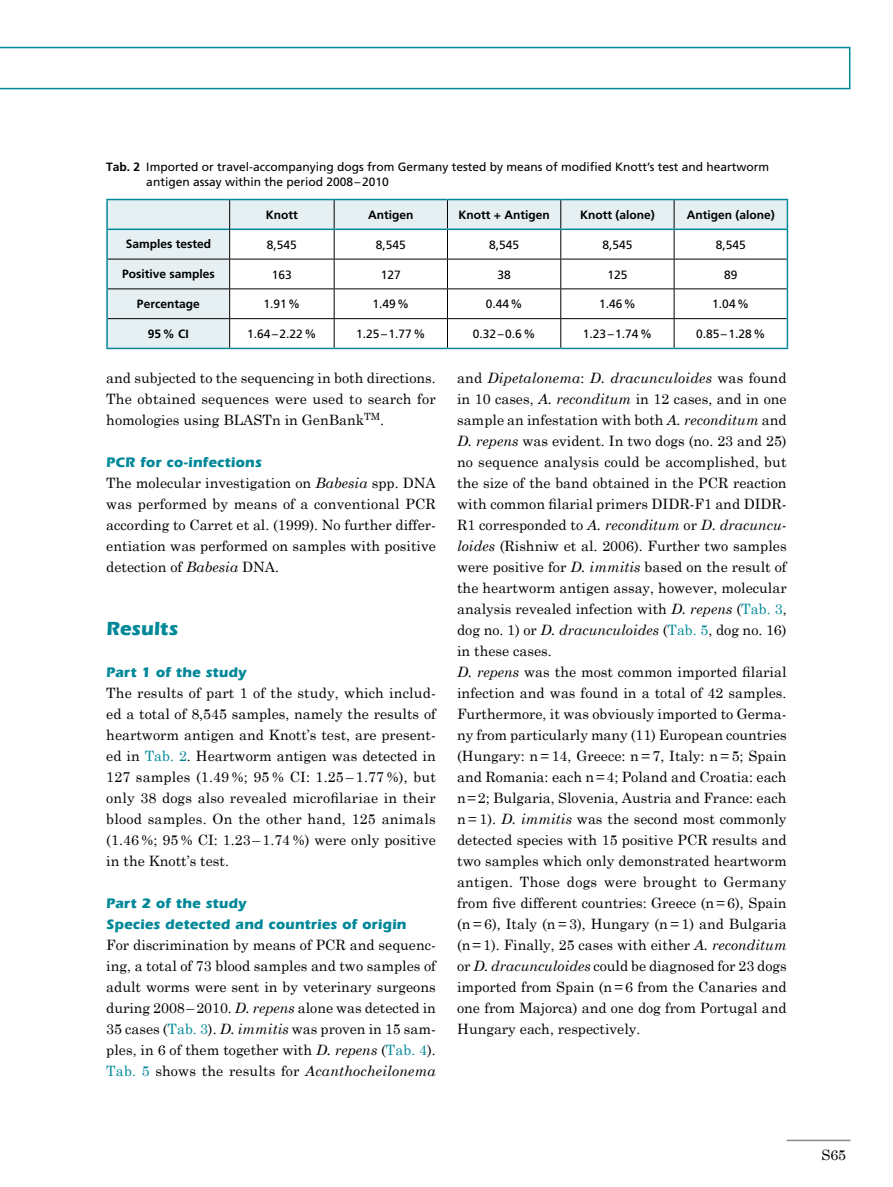
<style>
.page{position:relative;width:893px;height:1187px;background:#fff}
.page>*{position:absolute;margin:0;border:0;box-sizing:border-box;transform-origin:0 0}
.t1{font:700 19.5px "Itc Eras";letter-spacing:-.005em;color:#008898}
.t2{font:14.25px/21px "Century Schoolbook";color:#000;text-align:justify}
.t3{font:700 14.25px/21px "Itc Eras";letter-spacing:.01em;color:#008898}
.t4{font:12px/15px "Frutiger";color:#000}
.t5{font:700 12px "Frutiger";color:#000}
.s1{font-weight:700}
.s2{font-style:italic}
.s3{color:#008898}
</style>
<div class="page">
<hr style="left:787px;top:1139px;width:63px;height:1px;background:#878786">
<svg style="left:0;top:47px;width:850px;height:42px"></svg>
<svg style="left:108px;top:200px;width:679px;height:147px"></svg>
<hr style="left:230px;top:199px;width:104px;height:1px;background:#008898">
<hr style="left:334px;top:199px;width:113px;height:1px;background:#008898">
<hr style="left:447px;top:199px;width:114px;height:1px;background:#008898">
<hr style="left:561px;top:199px;width:113px;height:1px;background:#008898">
<hr style="left:674px;top:199px;width:114px;height:1px;background:#008898">
<hr style="left:230px;top:228px;width:104px;height:2px;background:#008898">
<hr style="left:334px;top:228px;width:113px;height:2px;background:#008898">
<hr style="left:447px;top:228px;width:114px;height:2px;background:#008898">
<hr style="left:561px;top:228px;width:113px;height:2px;background:#008898">
<hr style="left:674px;top:228px;width:114px;height:2px;background:#008898">
<svg style="left:787px;top:200px;width:1px;height:59px"></svg>
<hr style="left:787px;top:259px;width:1px;height:30px;background:#008898">
<svg style="left:787px;top:289px;width:1px;height:58px"></svg>
<hr style="left:230px;top:347px;width:104px;height:2px;background:#008898">
<hr style="left:334px;top:347px;width:113px;height:2px;background:#008898">
<hr style="left:447px;top:347px;width:114px;height:2px;background:#008898">
<hr style="left:561px;top:347px;width:113px;height:2px;background:#008898">
<hr style="left:674px;top:347px;width:114px;height:2px;background:#008898">
<hr style="left:230px;top:259px;width:104px;height:1px;background:#000">
<hr style="left:334px;top:259px;width:113px;height:1px;background:#000">
<hr style="left:447px;top:259px;width:114px;height:1px;background:#000">
<hr style="left:561px;top:259px;width:113px;height:1px;background:#000">
<hr style="left:674px;top:259px;width:113px;height:1px;background:#000">
<hr style="left:230px;top:288px;width:104px;height:1px;background:#000">
<hr style="left:334px;top:288px;width:113px;height:1px;background:#000">
<hr style="left:447px;top:288px;width:114px;height:1px;background:#000">
<hr style="left:561px;top:288px;width:113px;height:1px;background:#000">
<hr style="left:674px;top:288px;width:113px;height:1px;background:#000">
<hr style="left:230px;top:318px;width:104px;height:1px;background:#000">
<hr style="left:334px;top:318px;width:113px;height:1px;background:#000">
<hr style="left:447px;top:318px;width:114px;height:1px;background:#000">
<hr style="left:561px;top:318px;width:113px;height:1px;background:#000">
<hr style="left:674px;top:318px;width:113px;height:1px;background:#000">
<hr style="left:106px;top:228px;width:123px;height:2px;background:#008898">
<hr style="left:106px;top:199px;width:124px;height:1px;background:#008898">
<hr style="left:106px;top:200px;width:2px;height:28px;background:#008898">
<hr style="left:106px;top:230px;width:2px;height:29px;background:#008898">
<hr style="left:106px;top:259px;width:2px;height:30px;background:#008898">
<hr style="left:106px;top:289px;width:2px;height:29px;background:#008898">
<hr style="left:106px;top:318px;width:2px;height:29px;background:#008898">
<hr style="left:106px;top:347px;width:124px;height:2px;background:#008898">
<hr style="left:229px;top:229px;width:1px;height:30px;background:#000">
<hr style="left:108px;top:259px;width:122px;height:1px;background:#000">
<hr style="left:108px;top:288px;width:122px;height:1px;background:#000">
<hr style="left:108px;top:318px;width:122px;height:1px;background:#000">
<svg style="left:229px;top:259px;width:1px;height:88px"></svg>
<svg style="left:229px;top:200px;width:1px;height:29px"></svg>
<svg style="left:334px;top:200px;width:1px;height:147px"></svg>
<svg style="left:447px;top:200px;width:1px;height:147px"></svg>
<svg style="left:560px;top:200px;width:1px;height:147px"></svg>
<svg style="left:674px;top:200px;width:1px;height:147px"></svg>
<p class="t4" style="left:146px;top:159px;width:624px;text-indent:-40px"><span class="s1">Tab. 2</span> Imported or travel-accompanying dogs from Germany tested by means of modified Knott’s test and heartworm antigen assay within the period 2008–2010</p>
<p class="t5" style="left:266px;top:207px;width:34px">Knott</p>
<p class="t5" style="left:368px;top:207px;width:47px">Antigen</p>
<p class="t5" style="left:458px;top:207px;width:93px">Knott + Antigen</p>
<p class="t5" style="left:580px;top:207px;width:76px">Knott (alone)</p>
<p class="t5" style="left:687px;top:207px;width:90px">Antigen (alone)</p>
<p class="t5" style="left:126px;top:237px;width:87px">Samples tested</p>
<p class="t4" style="left:267px;top:237px;width:32px">8,545</p>
<p class="t4" style="left:376px;top:237px;width:32px">8,545</p>
<p class="t4" style="left:489px;top:237px;width:32px">8,545</p>
<p class="t4" style="left:602px;top:237px;width:32px">8,545</p>
<p class="t4" style="left:716px;top:237px;width:32px">8,545</p>
<p class="t5" style="left:122px;top:267px;width:94px">Positive samples</p>
<p class="t4" style="left:272px;top:267px;width:22px">163</p>
<p class="t4" style="left:381px;top:267px;width:22px">127</p>
<p class="t4" style="left:497px;top:267px;width:15px">38</p>
<p class="t4" style="left:607px;top:267px;width:22px">125</p>
<p class="t4" style="left:724px;top:267px;width:15px">89</p>
<p class="t5" style="left:137px;top:297px;width:64px">Percentage</p>
<p class="t4" style="left:263px;top:296px;width:38px">1.91%</p>
<p class="t4" style="left:372px;top:296px;width:38px">1.49%</p>
<p class="t4" style="left:486px;top:296px;width:38px">0.44%</p>
<p class="t4" style="left:599px;top:296px;width:38px">1.46%</p>
<p class="t4" style="left:712px;top:296px;width:38px">1.04%</p>
<p class="t5" style="left:148px;top:326px;width:42px">95% CI</p>
<p class="t4" style="left:247px;top:326px;width:71px">1.64–2.22%</p>
<p class="t4" style="left:356px;top:326px;width:71px">1.25–1.77%</p>
<p class="t4" style="left:473px;top:326px;width:64px">0.32–0.6%</p>
<p class="t4" style="left:583px;top:326px;width:71px">1.23–1.74%</p>
<p class="t4" style="left:696px;top:326px;width:71px">0.85–1.28%</p>
<p class="t2" style="left:106px;top:367px;width:331px">and subjected to the sequencing in both directions.<br>The obtained sequences were used to search for homologies using BLASTn in GenBank<sup>TM</sup>.</p>
<p class="t3" style="left:106px;top:451px;width:157px">PCR for co-infections</p>
<p class="t2" style="left:106px;top:472px;width:331px">The molecular investigation on <span class="s2">Babesia</span> spp. DNA was performed by means of a conventional PCR according to Carret et al. (1999). No further differ&shy;entiation was performed on samples with positive detection of <span class="s2">Babesia</span> DNA.</p>
<h1 class="t1" style="left:106px;top:617px;width:73px">Results</h1>
<p class="t3" style="left:106px;top:661px;width:142px">Part 1 of the study</p>
<p class="t2" style="left:106px;top:682px;width:331px">The results of part 1 of the study, which includ&shy;ed a total of 8,545 samples, namely the results of heartworm antigen and Knott’s test, are present&shy;ed in <span class="s3">Tab. 2</span>. Heartworm antigen was detected in 127 samples (1.49 %; 95 % CI: 1.25 – 1.77 %), but only 38 dogs also revealed microfilariae in their blood samples. On the other hand, 125 animals (1.46 %; 95 % CI: 1.23–1.74 %) were only positive in the Knott’s test.</p>
<p class="t3" style="left:106px;top:892px;width:302px">Part 2 of the study<br>Species detected and countries of origin</p>
<p class="t2" style="left:106px;top:934px;width:331px">For discrimination by means of PCR and sequenc&shy;ing, a total of 73 blood samples and two samples of adult worms were sent in by veterinary surgeons during 2008–2010. <span class="s2">D. repens</span> alone was detected in 35 cases (<span class="s3">Tab. 3</span>). <span class="s2">D. immitis</span> was proven in 15 sam&shy;ples, in 6 of them together with <span class="s2">D. repens</span> (<span class="s3">Tab. 4</span>).<br><span class="s3">Tab. 5</span> shows the results for <span class="s2">Acanthocheilonema</span></p>
<p class="t2" style="left:457px;top:367px;width:331px;text-align:left">and <span class="s2">Dipetalonema</span>: <span class="s2">D. dracunculoides</span> was found in 10 cases, <span class="s2">A. reconditum</span> in 12 cases, and in one sample an infestation with both <span class="s2">A. reconditum</span> and <span class="s2">D. repens</span> was evident. In two dogs (no. 23 and 25) no sequence analysis could be accomplished, but the size of the band obtained in the PCR reaction with common filarial primers DIDR-F1 and DIDR-R1 corresponded to <span class="s2">A. reconditum</span> or <span class="s2">D. dracuncu&shy;loides</span> (Rishniw et al. 2006). Further two samples were positive for <span class="s2">D. immitis</span> based on the result of the heartworm antigen assay, however, molecular analysis revealed infection with <span class="s2">D. repens</span> (<span class="s3">Tab. 3</span>, dog no. 1) or <span class="s2">D. dracunculoides</span> (<span class="s3">Tab. 5</span>, dog no. 16) in these cases.<br><span class="s2">D. repens</span> was the most common imported filarial infection and was found in a total of 42 samples.<br>Furthermore, it was obviously imported to Germa&shy;ny from particularly many (11) European countries (Hungary: n = 14, Greece: n = 7, Italy: n = 5; Spain and Romania: each n=4; Poland and Croatia: each n=2; Bulgaria, Slovenia, Austria and France: each n = 1). <span class="s2">D. immitis</span> was the second most commonly detected species with 15 positive PCR results and two samples which only demonstrated heartworm antigen. Those dogs were brought to Germany from five different countries: Greece (n = 6), Spain (n = 6), Italy (n = 3), Hungary (n = 1) and Bulgaria (n=1). Finally, 25 cases with either <span class="s2">A. reconditum </span>or <span class="s2">D. dracunculoides</span> could be diagnosed for 23 dogs imported from Spain (n=6 from the Canaries and one from Majorca) and one dog from Portugal and Hungary each, respectively.</p>
<p class="t2" style="left:821px;top:1144px;width:26px">S65</p>
</div>
